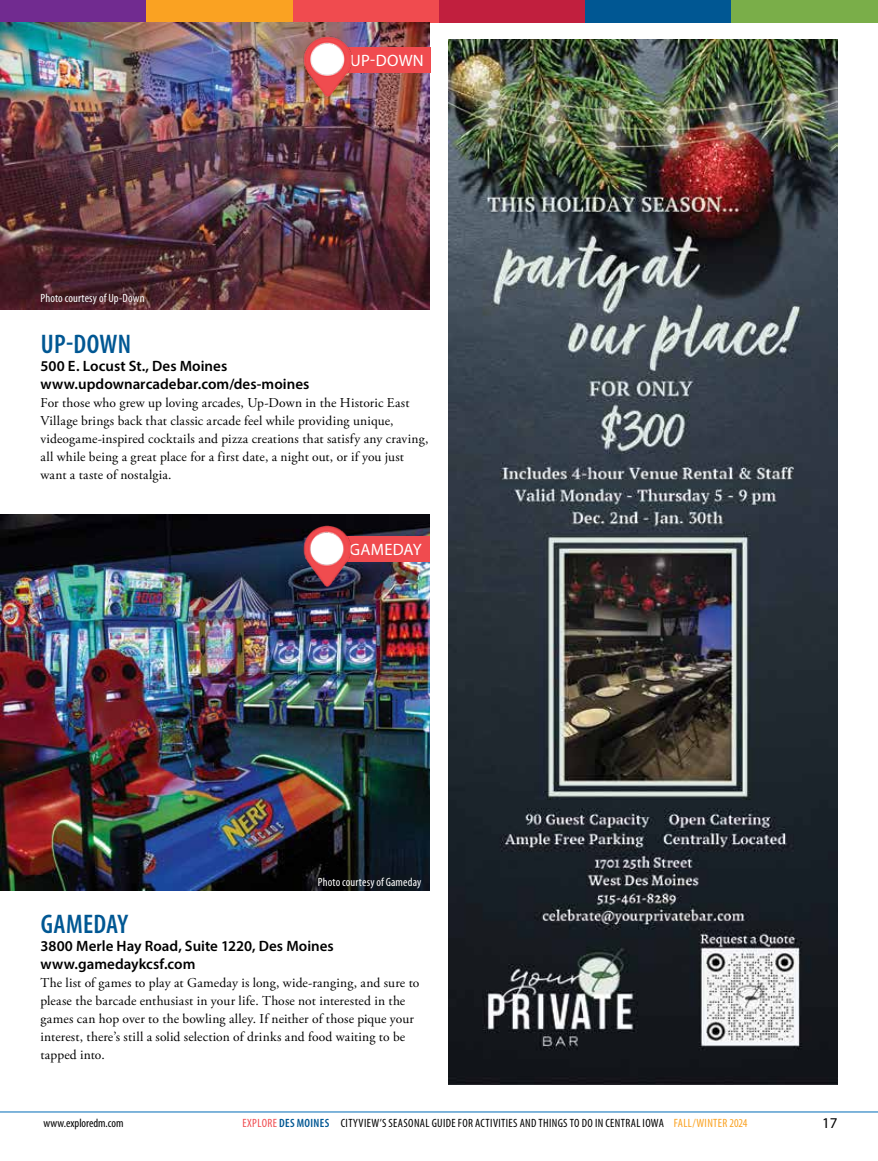
<style>
.page{position:relative;width:878px;height:1161px;background:#fff}
.page>*{position:absolute;margin:0;border:0;box-sizing:border-box;transform-origin:0 0}
.t1{font:600 condensed 27px "Myriad Pro";letter-spacing:.01em;color:#005793}
.t2{font:16.5px "Myriad Pro";letter-spacing:.015em;color:#fff}
.t3{font:600 15px/18px "Myriad Pro";color:#000}
.t4{font:15px "Myriad Pro";color:#000}
.t5{font:13.5px/18px "Adobe Garamond Pro";letter-spacing:.01em;color:#000}
.t6{font:condensed 12px "Myriad Pro";letter-spacing:.03em;color:#000}
.t7{font:condensed 12px "Myriad Pro";letter-spacing:.01em;color:#fff}
.t8{font:condensed 12px "Myriad Pro";color:#000}
.s1{color:#f04b4f}
.s2{font-weight:600;color:#005793}
.s3{color:#faa222}
</style>
<div class="page">
<hr style="left:0;top:1112px;width:878px;height:1px;background:#006bb7">
<div style="left:0;top:0;width:146px;height:23px;background:#712b90"></div>
<div style="left:146px;top:0;width:147px;height:23px;background:#faa222"></div>
<div style="left:293px;top:0;width:146px;height:23px;background:#f04b4f"></div>
<div style="left:439px;top:0;width:146px;height:23px;background:#c11f3e"></div>
<div style="left:585px;top:0;width:147px;height:23px;background:#005793"></div>
<div style="left:731px;top:0;width:147px;height:23px;background:#7aae49"></div>
<img style="left:0;top:514px;width:430px;height:377px">
<img style="left:0;top:23px;width:430px;height:287px">
<div style="left:340px;top:47px;width:90px;height:26px;background:#f04b4f"></div>
<img style="left:301px;top:29px;width:53px;height:72px">
<div style="left:339px;top:536px;width:91px;height:26px;background:#f04b4f"></div>
<img style="left:301px;top:518px;width:52px;height:72px">
<img style="left:448px;top:40px;width:389px;height:1044px">
<p class="t7" style="left:40px;top:291px;width:106px">Photo courtesy of Up-Down</p>
<p class="t2" style="left:350px;top:50px;width:75px">UP-DOWN</p>
<h1 class="t1" style="left:41px;top:327px;width:92px">UP-DOWN</h1>
<p class="t3" style="left:40px;top:357px;width:270px">500 E. Locust St., Des Moines www.updownarcadebar.com/des-moines</p>
<p class="t5" style="left:40px;top:394px;width:389px">For those who grew up loving arcades, Up-Down in the Historic East Village brings back that classic arcade feel while providing unique, videogame-inspired cocktails and pizza creations that satisfy any craving, all while being a great place for a first date, a night out, or if you just want a taste of nostalgia.</p>
<p class="t2" style="left:349px;top:540px;width:74px">GAMEDAY</p>
<p class="t7" style="left:318px;top:875px;width:105px">Photo courtesy of Gameday</p>
<h1 class="t1" style="left:41px;top:907px;width:89px">GAMEDAY</h1>
<p class="t3" style="left:40px;top:936px;width:295px">3800 Merle Hay Road, Suite 1220, Des Moines www.gamedaykcsf.com</p>
<p class="t5" style="left:40px;top:974px;width:380px">The list of games to play at Gameday is long, wide-ranging, and sure to please the barcade enthusiast in your life. Those not interested in the games can hop over to the bowling alley. If neither of those pique your interest, there’s still a solid selection of drinks and food waiting to be tapped into.</p>
<p class="t8" style="left:44px;top:1115px;width:82px">www.exploredm.com</p>
<p class="t6" style="left:242px;top:1115px;width:506px"><span class="s1">EXPLORE</span> <span class="s2">DES MOINES</span> CITYVIEW’S SEASONAL GUIDE FOR ACTIVITIES AND THINGS TO DO IN CENTRAL IOWA <span class="s3">FALL/WINTER 2024</span></p>
<p class="t4" style="left:822px;top:1114px;width:17px">17</p>
</div>
